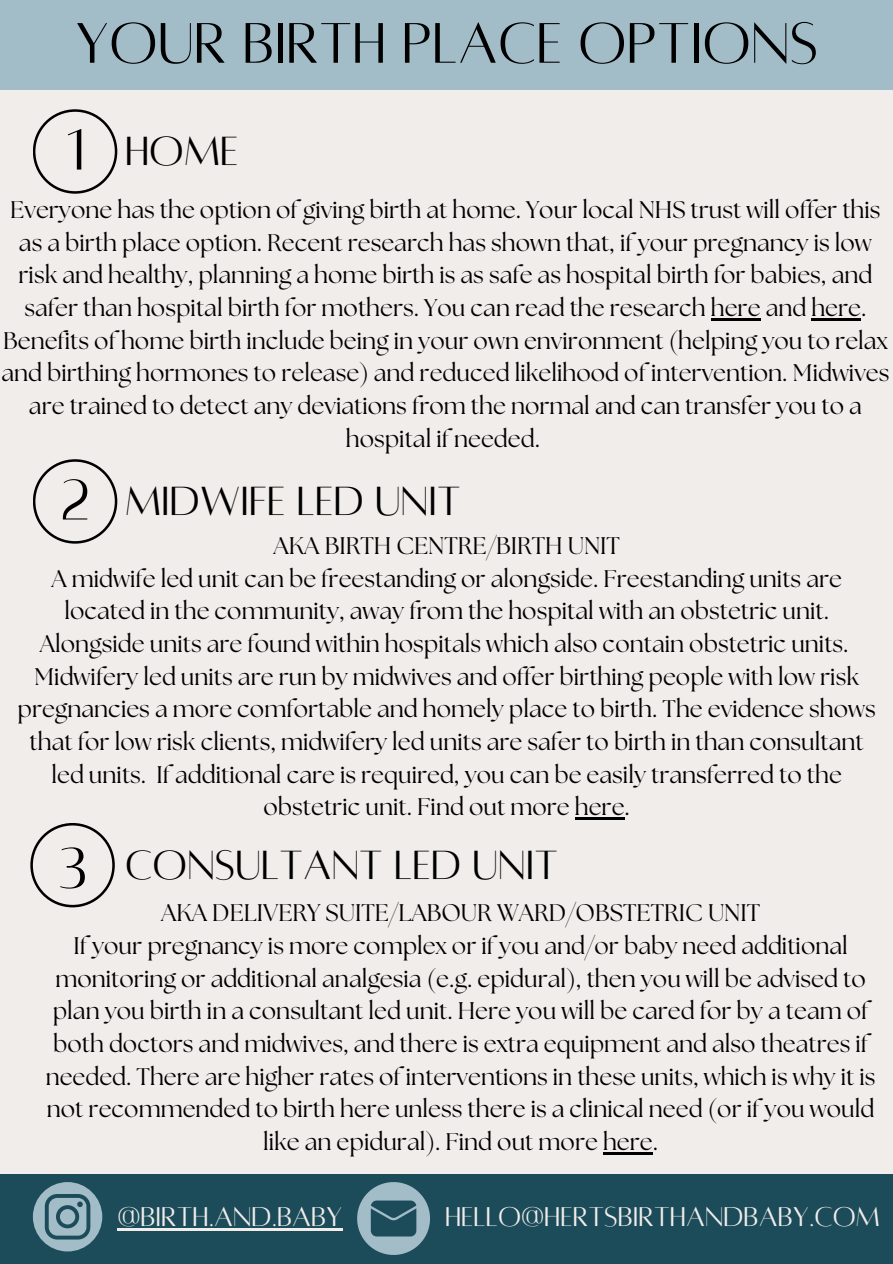
<style>
.page{position:relative;width:893px;height:1264px;background:#fff}
.page>*{position:absolute;margin:0;border:0;box-sizing:border-box;transform-origin:0 0}
.t1{font:63px "Alta regular";color:#000}
.t2{font:45px "Alta regular";color:#000}
.t3{font:30px "Alta regular";color:#f1edeb}
.t4{font:24px/32.7px "The Seasons";color:#000;text-align:center}
</style>
<div class="page">
<div style="left:0;top:0;width:892px;height:1263px;background:#f1edeb"></div>
<div style="left:0;top:0;width:892px;height:89px;background:#a2bcc8"></div>
<svg style="left:33px;top:109px;width:84px;height:85px"></svg>
<svg style="left:33px;top:459px;width:84px;height:84px"></svg>
<svg style="left:30px;top:823px;width:85px;height:84px"></svg>
<div style="left:0;top:1173px;width:892px;height:90px;background:#1c4c5a"></div>
<svg style="left:33px;top:1182px;width:69px;height:69px"></svg>
<hr style="left:117px;top:1227px;width:225px;height:3px;background:#f1edeb">
<svg style="left:357px;top:1182px;width:73px;height:72px"></svg>
<hr style="left:710px;top:318px;width:50px;height:2px;background:#000">
<hr style="left:811px;top:318px;width:50px;height:2px;background:#000">
<hr style="left:574px;top:817px;width:50px;height:2px;background:#000">
<hr style="left:603px;top:1151px;width:49px;height:3px;background:#000">
<p class="t1" style="left:75px;top:12px;width:744px">YOUR BIRTH PLACE OPTIONS</p>
<p class="t1" style="left:66px;top:119px;width:20px">1</p>
<p class="t2" style="left:125px;top:129px;width:115px">HOME</p>
<p class="t4" style="left:10px;top:195px;width:871px">Everyone has the option of giving birth at home. Your local NHS trust will offer this as a birth place option. Recent research has shown that, if your pregnancy is low risk and healthy, planning a home birth is as safe as hospital birth for babies, and safer than hospital birth for mothers. You can read the research here and here.</p>
<p class="t4" style="left:1px;top:325px;width:889px">Benefits of home birth include being in your own environment (helping you to relax and birthing hormones to release) and reduced likelihood of intervention. Midwives are trained to detect any deviations from the normal and can transfer you to a hospital if needed.</p>
<p class="t1" style="left:60px;top:469px;width:31px">2</p>
<p class="t2" style="left:125px;top:479px;width:337px">MIDWIFE LED UNIT</p>
<p class="t4" style="left:273px;top:531px;width:348px">AKA BIRTH CENTRE/BIRTH UNIT</p>
<p class="t4" style="left:40px;top:563px;width:810px">A midwife led unit can be freestanding or alongside. Freestanding units are located in the community, away from the hospital with an obstetric unit.<br>Alongside units are found within hospitals which also contain obstetric units.</p>
<p class="t4" style="left:18px;top:661px;width:859px">Midwifery led units are run by midwives and offer birthing people with low risk pregnancies a more comfortable and homely place to birth. The evidence shows that for low risk clients, midwifery led units are safer to birth in than consultant led units. If additional care is required, you can be easily transferred to the obstetric unit. Find out more here.</p>
<p class="t1" style="left:58px;top:837px;width:30px">3</p>
<p class="t2" style="left:125px;top:842px;width:434px">CONSULTANT LED UNIT</p>
<p class="t4" style="left:161px;top:898px;width:600px">AKA DELIVERY SUITE/LABOUR WARD/OBSTETRIC UNIT</p>
<p class="t4" style="left:46px;top:930px;width:831px">If your pregnancy is more complex or if you and/or baby need additional monitoring or additional analgesia (e.g. epidural), then you will be advised to plan you birth in a consultant led unit. Here you will be cared for by a team of both doctors and midwives, and there is extra equipment and also theatres if needed. There are higher rates of interventions in these units, which is why it is not recommended to birth here unless there is a clinical need (or if you would like an epidural). Find out more here.</p>
<p class="t3" style="left:117px;top:1201px;width:226px">@BIRTH.AND.BABY</p>
<p class="t3" style="left:445px;top:1201px;width:436px">HELLO@HERTSBIRTHANDBABY.COM</p>
</div>
